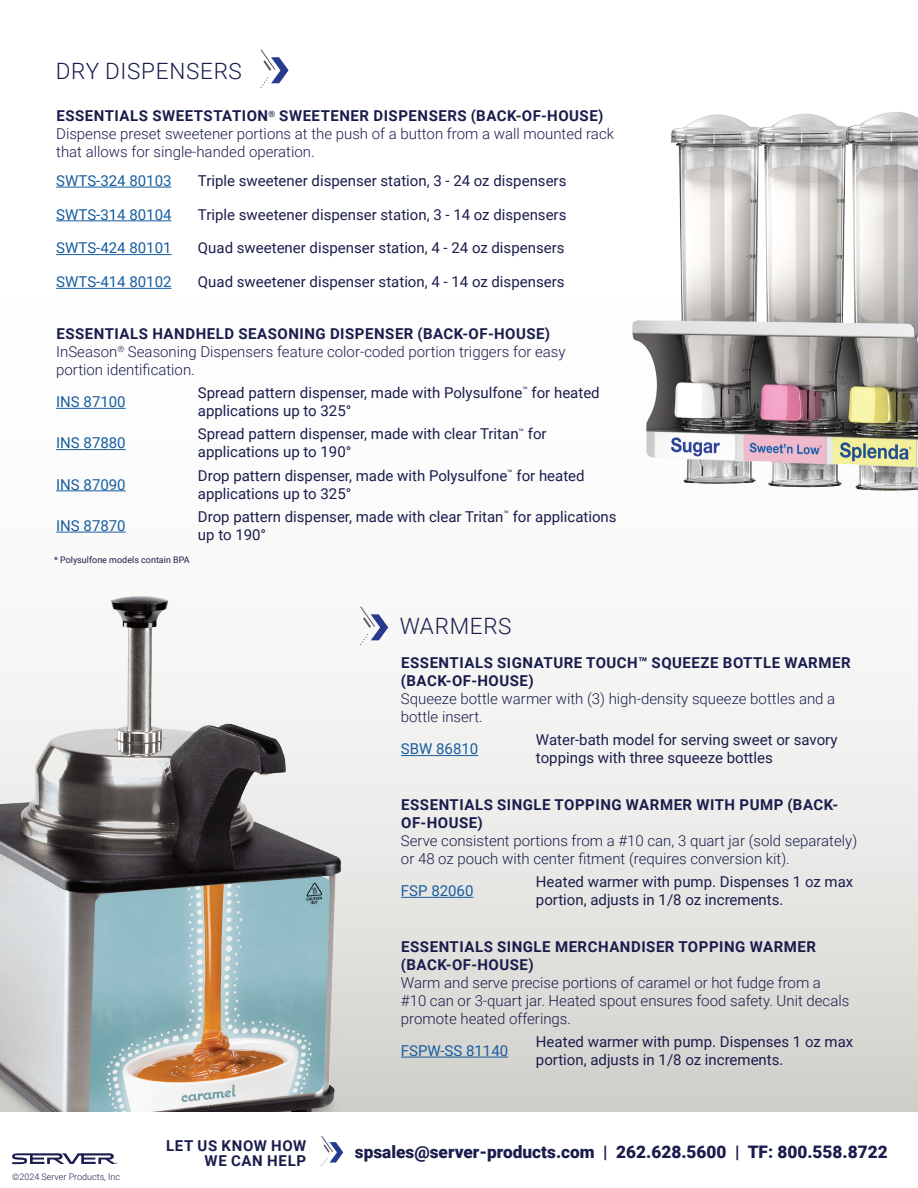
<style>
.page{position:relative;width:918px;height:1188px;background:#fff}
.page>*{position:absolute;margin:0;border:0;box-sizing:border-box;transform-origin:0 0}
.t1{font:300 22.5px "Roboto";letter-spacing:.03em;color:#1a1d4c}
.t2{font:900 17.25px "Roboto";color:#1a1d4c}
.t3{font:15px/18px "Roboto";color:#1a1d4c}
.t4{font:300 15px/18px "Roboto";color:#1a1d4c}
.t5{font:700 15px/18px "Roboto";letter-spacing:.035em;color:#1a1d4c}
.t6{font:15px "Roboto";color:#175d9e}
.t7{font:9px "Roboto";color:#1a1d4c}
.t8{font:300 9px "Roboto";color:#1a1d4c}
.s1{font-weight:700}
</style>
<div class="page">
<div style="left:0;top:0;width:918px;height:1127px;background:linear-gradient(to bottom,#fff,#dddcd9)"></div>
<svg style="left:260px;top:49px;width:29px;height:39px"></svg>
<img style="left:0;top:567px;width:370px;height:545px">
<svg style="left:360px;top:606px;width:28px;height:39px"></svg>
<hr style="left:56px;top:187px;width:115px;height:1px;background:#175d9e">
<hr style="left:56px;top:220px;width:115px;height:1px;background:#175d9e">
<hr style="left:56px;top:254px;width:115px;height:1px;background:#175d9e">
<hr style="left:56px;top:288px;width:115px;height:1px;background:#175d9e">
<hr style="left:56px;top:408px;width:70px;height:1px;background:#175d9e">
<hr style="left:56px;top:449px;width:70px;height:1px;background:#175d9e">
<hr style="left:56px;top:490px;width:70px;height:1px;background:#175d9e">
<hr style="left:56px;top:532px;width:70px;height:1px;background:#175d9e">
<hr style="left:401px;top:755px;width:77px;height:1px;background:#175d9e">
<hr style="left:401px;top:897px;width:72px;height:1px;background:#175d9e">
<hr style="left:401px;top:1057px;width:107px;height:1px;background:#175d9e">
<img style="left:632px;top:112px;width:286px;height:379px">
<div style="left:0;top:1112px;width:918px;height:76px;background:#fff"></div>
<svg style="left:321px;top:1136px;width:22px;height:30px"></svg>
<svg style="left:12px;top:1153px;width:105px;height:11px"></svg>
<h1 class="t1" style="left:56px;top:56px;width:188px">DRY DISPENSERS</h1>
<p class="t4" style="left:56px;top:107px;width:559px"><span class="s1">ESSENTIALS SWEETSTATION</span><sup>®</sup> <span class="s1">SWEETENER DISPENSERS (BACK-OF-HOUSE)<br></span>Dispense preset sweetener portions at the push of a button from a wall mounted rack that allows for single-handed operation.</p>
<p class="t6" style="left:56px;top:170px;width:117px">SWTS-324 80103</p>
<p class="t3" style="left:198px;top:171px;width:370px">Triple sweetener dispenser station, 3 - 24 oz dispensers</p>
<p class="t6" style="left:56px;top:204px;width:117px">SWTS-314 80104</p>
<p class="t3" style="left:198px;top:205px;width:370px">Triple sweetener dispenser station, 3 - 14 oz dispensers</p>
<p class="t6" style="left:56px;top:238px;width:117px">SWTS-424 80101</p>
<p class="t3" style="left:198px;top:239px;width:368px">Quad sweetener dispenser station, 4 - 24 oz dispensers</p>
<p class="t6" style="left:56px;top:271px;width:117px">SWTS-414 80102</p>
<p class="t3" style="left:198px;top:272px;width:368px">Quad sweetener dispenser station, 4 - 14 oz dispensers</p>
<p class="t4" style="left:56px;top:324px;width:511px"><span class="s1">ESSENTIALS HANDHELD SEASONING DISPENSER (BACK-OF-HOUSE)<br></span>InSeason<sup>®</sup> Seasoning Dispensers feature color-coded portion triggers for easy portion identification.</p>
<p class="t6" style="left:56px;top:391px;width:71px">INS 87100</p>
<p class="t3" style="left:198px;top:383px;width:403px">Spread pattern dispenser, made with Polysulfone<sup>™</sup> for heated applications up to 325°</p>
<p class="t6" style="left:56px;top:433px;width:71px">INS 87880</p>
<p class="t3" style="left:198px;top:425px;width:350px">Spread pattern dispenser, made with clear Tritan<sup>™</sup> for applications up to 190°</p>
<p class="t6" style="left:56px;top:474px;width:71px">INS 87090</p>
<p class="t3" style="left:198px;top:466px;width:388px">Drop pattern dispenser, made with Polysulfone<sup>™</sup> for heated applications up to 325°</p>
<p class="t6" style="left:56px;top:515px;width:71px">INS 87870</p>
<p class="t3" style="left:198px;top:507px;width:420px">Drop pattern dispenser, made with clear Tritan<sup>™</sup> for applications up to 190°</p>
<p class="t7" style="left:54px;top:554px;width:137px">* Polysulfone models contain BPA</p>
<h1 class="t1" style="left:400px;top:611px;width:113px">WARMERS</h1>
<p class="t5" style="left:401px;top:653px;width:451px">ESSENTIALS SIGNATURE TOUCH™ SQUEEZE BOTTLE WARMER (BACK-OF-HOUSE)</p>
<p class="t4" style="left:401px;top:689px;width:436px">Squeeze bottle warmer with (3) high-density squeeze bottles and a bottle insert.</p>
<p class="t6" style="left:401px;top:739px;width:79px">SBW 86810</p>
<p class="t3" style="left:536px;top:731px;width:303px">Water-bath model for serving sweet or savory toppings with three squeeze bottles</p>
<p class="t5" style="left:401px;top:795px;width:439px">ESSENTIALS SINGLE TOPPING WARMER WITH PUMP (BACK-<br>OF-HOUSE)</p>
<p class="t4" style="left:401px;top:831px;width:458px">Serve consistent portions from a #10 can, 3 quart jar (sold separately) or 48 oz pouch with center fitment (requires conversion kit).</p>
<p class="t6" style="left:401px;top:880px;width:74px">FSP 82060</p>
<p class="t3" style="left:536px;top:872px;width:319px">Heated warmer with pump. Dispenses 1 oz max portion, adjusts in 1/8 oz increments.</p>
<p class="t5" style="left:401px;top:937px;width:417px">ESSENTIALS SINGLE MERCHANDISER TOPPING WARMER (BACK-OF-HOUSE)</p>
<p class="t4" style="left:401px;top:973px;width:450px">Warm and serve precise portions of caramel or hot fudge from a #10 can or 3-quart jar. Heated spout ensures food safety. Unit decals promote heated offerings.</p>
<p class="t6" style="left:401px;top:1040px;width:109px">FSPW-SS 81140</p>
<p class="t3" style="left:536px;top:1032px;width:319px">Heated warmer with pump. Dispenses 1 oz max portion, adjusts in 1/8 oz increments.</p>
<p class="t8" style="left:12px;top:1170px;width:109px">©2024 Server Products, Inc</p>
<p class="t5" style="left:166px;top:1137px;width:142px;line-height:15px;text-align:right">LET US KNOW HOW<br>WE CAN HELP</p>
<p class="t2" style="left:355px;top:1140px;width:534px">spsales@server-products.com | 262.628.5600 | TF: 800.558.8722</p>
</div>
